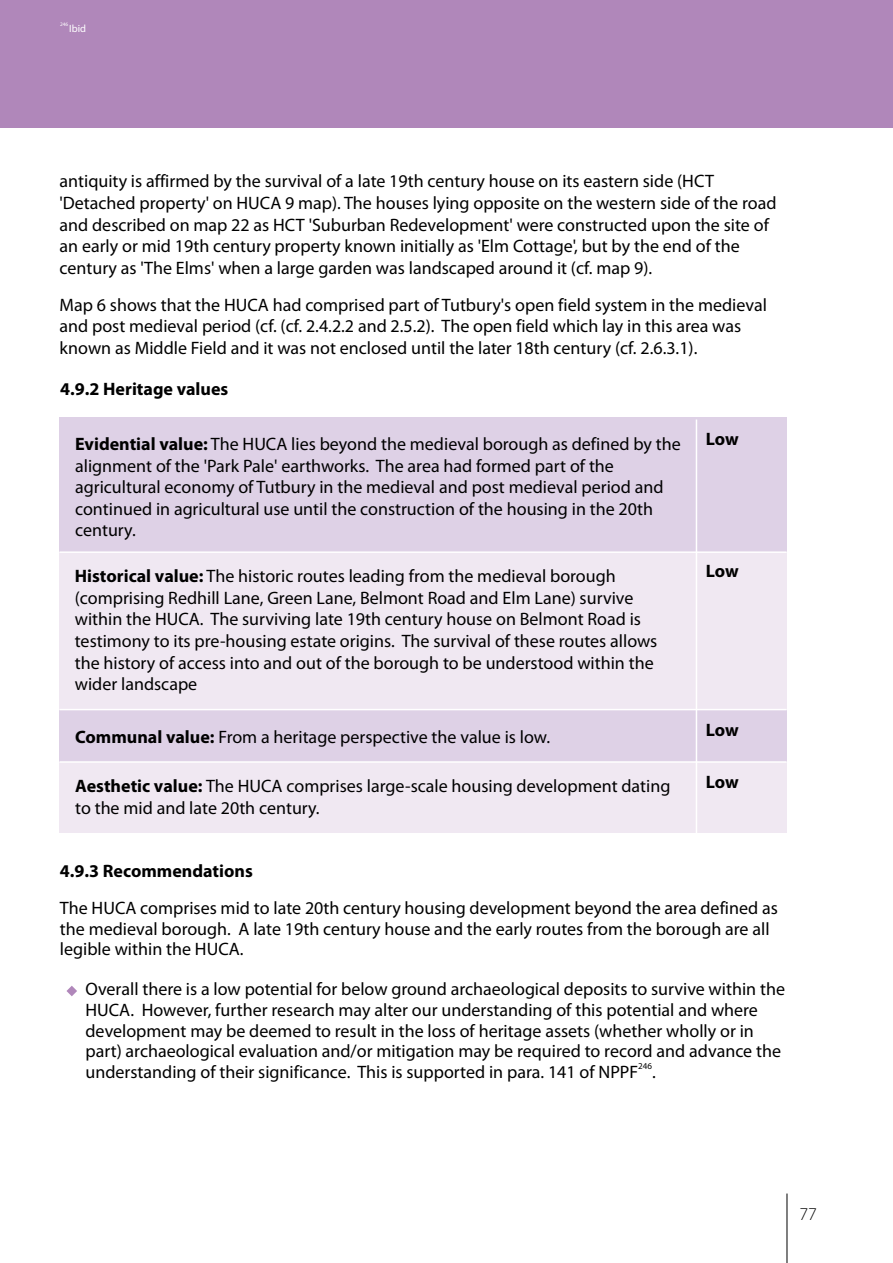
<style>
.page{position:relative;width:893px;height:1263px;background:#fff}
.page>*{position:absolute;margin:0;border:0;box-sizing:border-box;transform-origin:0 0}
.t1{font:18px/21.6px "Myriad Pro";color:#000}
.t2{font:700 18px "Myriad Pro";color:#000}
.t3{font:300 18px "Myriad Pro";color:#000}
.t4{font:10.5px "Myriad Pro";color:#fff}
.t5{font:9px "Myriad Pro";color:#000}
.t6{font:5.25px "Myriad Pro";color:#fff}
.s1{font-weight:700}
</style>
<div class="page">
<div style="left:0;top:0;width:893px;height:128px;background:#b087ba"></div>
<hr style="left:787px;top:1193px;width:1px;height:70px;background:#000">
<div style="left:59px;top:418px;width:728px;height:134px;background:#ded1e6"></div>
<div style="left:59px;top:709px;width:728px;height:65px;background:#ded1e6"></div>
<div style="left:59px;top:552px;width:728px;height:157px;background:#f0e8f2"></div>
<div style="left:59px;top:762px;width:728px;height:71px;background:#f0e8f2"></div>
<hr style="left:696px;top:419px;width:1px;height:426px;background:#fff">
<hr style="left:59px;top:551px;width:728px;height:2px;background:#fff">
<hr style="left:59px;top:709px;width:728px;height:1px;background:#fff">
<hr style="left:59px;top:761px;width:728px;height:2px;background:#fff">
<svg style="left:66px;top:986px;width:11px;height:10px"></svg>
<p class="t6" style="left:60px;top:22px;width:10px">246</p>
<p class="t4" style="left:69px;top:24px;width:18px">Ibid</p>
<p class="t1" style="left:60px;top:172px;width:718px">antiquity is affirmed by the survival of a late 19th century house on its eastern side (HCT 'Detached property' on HUCA 9 map). The houses lying opposite on the western side of the road and described on map 22 as HCT 'Suburban Redevelopment' were constructed upon the site of an early or mid 19th century property known initially as 'Elm Cottage', but by the end of the century as 'The Elms' when a large garden was landscaped around it (cf. map 9).</p>
<p class="t1" style="left:60px;top:295px;width:709px">Map 6 shows that the HUCA had comprised part of Tutbury's open field system in the medieval and post medieval period (cf. (cf. 2.4.2.2 and 2.5.2). The open field which lay in this area was known as Middle Field and it was not enclosed until the later 18th century (cf. 2.6.3.1).</p>
<p class="t2" style="left:60px;top:381px;width:170px">4.9.2 Heritage values</p>
<p class="t2" style="left:706px;top:432px;width:34px">Low</p>
<p class="t1" style="left:75px;top:435px;width:607px"><span class="s1">Evidential value:</span> The HUCA lies beyond the medieval borough as defined by the alignment of the 'Park Pale' earthworks. The area had formed part of the agricultural economy of Tutbury in the medieval and post medieval period and continued in agricultural use until the construction of the housing in the 20th century.</p>
<p class="t1" style="left:75px;top:567px;width:584px"><span class="s1">Historical value:</span> The historic routes leading from the medieval borough (comprising Redhill Lane, Green Lane, Belmont Road and Elm Lane) survive within the HUCA. The surviving late 19th century house on Belmont Road is testimony to its pre-housing estate origins. The survival of these routes allows the history of access into and out of the borough to be understood within the wider landscape</p>
<p class="t1" style="left:75px;top:728px;width:476px"><span class="s1">Communal value:</span> From a heritage perspective the value is low.</p>
<p class="t1" style="left:75px;top:777px;width:597px"><span class="s1">Aesthetic value:</span> The HUCA comprises large-scale housing development dating to the mid and late 20th century.</p>
<p class="t2" style="left:706px;top:563px;width:34px">Low</p>
<p class="t2" style="left:706px;top:723px;width:34px">Low</p>
<p class="t2" style="left:706px;top:774px;width:34px">Low</p>
<p class="t1" style="left:60px;top:854px;width:719px;line-height:36.8px"><span class="s1">4.9.3 Recommendations<br></span>The HUCA comprises mid to late 20th century housing development beyond the area defined as</p>
<p class="t1" style="left:60px;top:920px;width:711px;line-height:20.5px">the medieval borough. A late 19th century house and the early routes from the borough are all legible within the HUCA.</p>
<p class="t1" style="left:85px;top:981px;width:701px;line-height:20.5px">Overall there is a low potential for below ground archaeological deposits to survive within the HUCA. However, further research may alter our understanding of this potential and where development may be deemed to result in the loss of heritage assets (whether wholly or in part) archaeological evaluation and/or mitigation may be required to record and advance the</p>
<p class="t5" style="left:638px;top:1062px;width:15px">246</p>
<p class="t1" style="left:85px;top:1063px;width:572px">understanding of their significance. This is supported in para. 141 of NPPF .</p>
<p class="t3" style="left:799px;top:1207px;width:19px">77</p>
</div>
